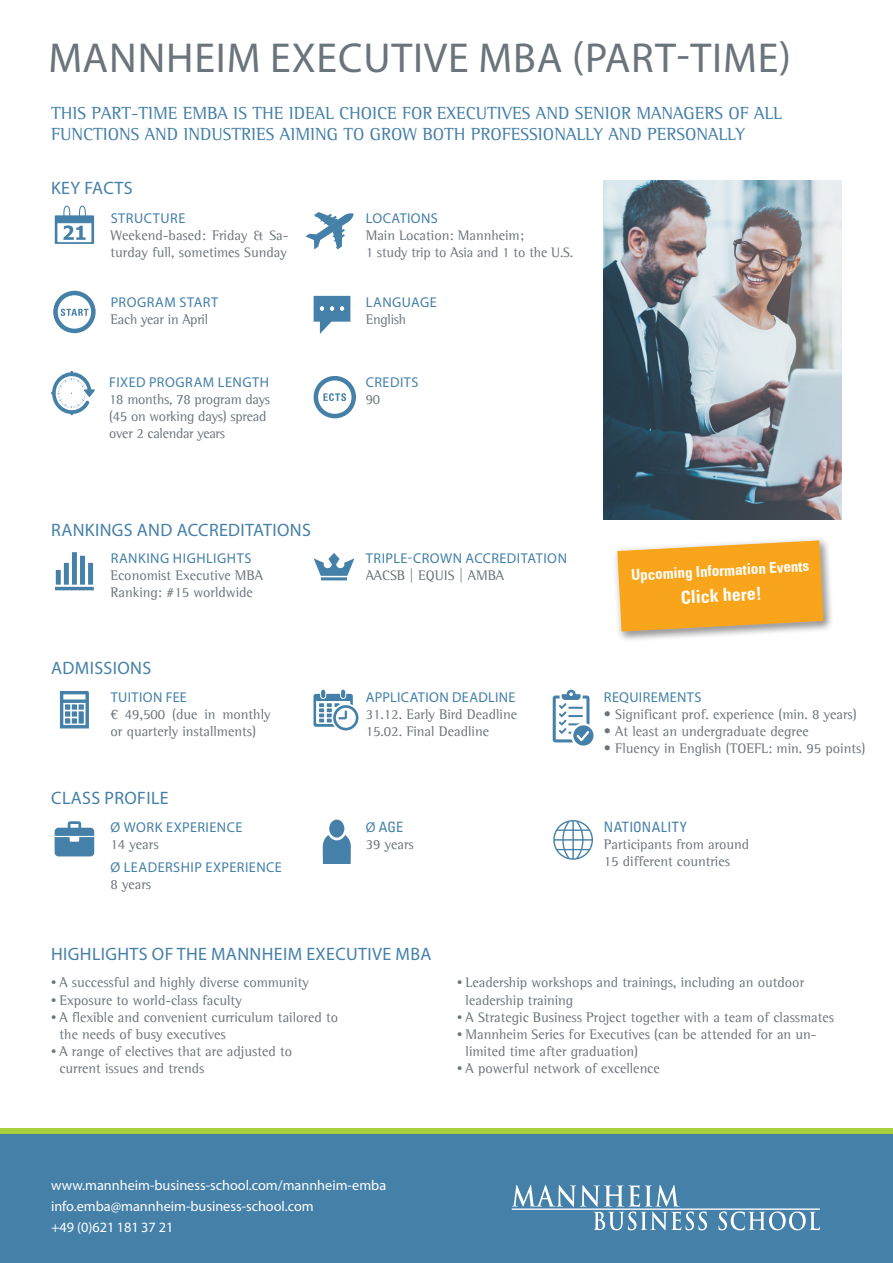
<style>
.page{position:relative;width:893px;height:1263px;background:#fff}
.page>*{position:absolute;margin:0;border:0;box-sizing:border-box;transform-origin:0 0}
.RZ_Headline_Titel{font:42px "Myriad Pro";letter-spacing:.02em;color:#6a747b}
.RZ_Subhead_12pt_blau{font:18px/21px "Agfa Rotis Semi Serif";color:#4580a8}
.RZ_Subhead_12pt_blau-2{font:18px "Myriad Pro";letter-spacing:.02em;color:#4580a8}
.RZ_Copy_Rotis_9_5_gr{font:700 condensed 18px "Univers LT Std";color:#fff}
.RZ_Copy_Rotis_9_5_gr-2{font:700 condensed 15px "Univers LT Std";color:#fff}
.RZ_Copy_Rotis_9_5_gr-3{font:14.25px/17.1px "Agfa Rotis Semi Serif";color:#6a747b}
.Copy_grey{font:14.25px/17.1px "Agfa Rotis Semi Serif";color:#6a747b}
._04_Subhead_innen{font:14.25px "Myriad Pro";letter-spacing:.03em;color:#4580a8}
.t1{font:14.25px "Myriad Pro";color:#fff}
.Copy_grey-2{font:14.25px "Myriad Pro";letter-spacing:.03em;color:#4580a8}
._04_Subhead_innen-2{font:condensed 14.25px "Univers LT Std";letter-spacing:.025em;color:#4580a8}
.s1{font-family:"Myriad Pro";font-stretch:normal}
.s2{font-size:10.5px}
</style>
<div class="page">
<div style="left:0;top:1133px;width:893px;height:130px;background:#4580a8"></div>
<div style="left:0;top:1128px;width:893px;height:5px;background:#a6ce39"></div>
<hr style="left:512px;top:1208px;width:308px;height:2px;background:#fff">
<svg style="left:512px;top:1185px;width:195px;height:45px"></svg>
<svg style="left:718px;top:1211px;width:102px;height:19px"></svg>
<img style="left:604px;top:181px;width:238px;height:338px">
<svg style="left:55px;top:821px;width:39px;height:35px"></svg>
<svg style="left:55px;top:206px;width:39px;height:38px"></svg>
<svg style="left:305px;top:212px;width:49px;height:37px"></svg>
<svg style="left:553px;top:820px;width:40px;height:40px"></svg>
<svg style="left:53px;top:291px;width:43px;height:42px"></svg>
<svg style="left:51px;top:371px;width:44px;height:44px"></svg>
<svg style="left:55px;top:552px;width:39px;height:38px"></svg>
<svg style="left:314px;top:553px;width:40px;height:27px"></svg>
<svg style="left:313px;top:690px;width:45px;height:40px"></svg>
<svg style="left:553px;top:690px;width:40px;height:55px"></svg>
<svg style="left:60px;top:691px;width:29px;height:37px"></svg>
<svg style="left:323px;top:835px;width:28px;height:29px"></svg>
<div style="left:329px;top:819px;width:15px;height:18px;background:#4580a8;border-radius:50%"></div>
<svg style="left:314px;top:296px;width:36px;height:38px"></svg>
<svg style="left:314px;top:376px;width:42px;height:42px"></svg>
<svg style="left:615px;top:538px;width:217px;height:102px;background:#f3b550"></svg>
<p class="RZ_Headline_Titel" style="left:48px;top:32px;width:744px">MANNHEIM EXECUTIVE MBA (PART-TIME)</p>
<p class="RZ_Subhead_12pt_blau" style="left:51px;top:102px;width:732px">THIS PART-TIME EMBA IS THE IDEAL CHOICE FOR EXECUTIVES AND SENIOR MANAGERS OF ALL<br>FUNCTIONS AND INDUSTRIES AIMING TO GROW BOTH PROFESSIONALLY AND PERSONALLY</p>
<p class="RZ_Subhead_12pt_blau-2" style="left:51px;top:177px;width:83px">KEY FACTS</p>
<p class="_04_Subhead_innen" style="left:111px;top:209px;width:76px">STRUCTURE</p>
<p class="RZ_Copy_Rotis_9_5_gr-3" style="left:111px;top:226px;width:180px">Weekend-based: Friday &amp; Sa&shy;turday full, sometimes Sunday</p>
<p class="_04_Subhead_innen" style="left:111px;top:293px;width:109px">PROGRAM START</p>
<p class="RZ_Copy_Rotis_9_5_gr-3" style="left:111px;top:311px;width:99px">Each year in April</p>
<p class="_04_Subhead_innen" style="left:109px;top:373px;width:161px">FIXED PROGRAM LENGTH</p>
<p class="RZ_Copy_Rotis_9_5_gr-3" style="left:109px;top:390px;width:162px">18 months, 78 program days (45 on working days) spread over 2 calendar years</p>
<p class="RZ_Subhead_12pt_blau-2" style="left:51px;top:519px;width:261px">RANKINGS AND ACCREDITATIONS</p>
<p class="_04_Subhead_innen" style="left:111px;top:549px;width:142px">RANKING HIGHLIGHTS</p>
<p class="RZ_Copy_Rotis_9_5_gr-3" style="left:111px;top:567px;width:154px">Economist Executive MBA<br>Ranking: #15 worldwide</p>
<p class="RZ_Subhead_12pt_blau-2" style="left:51px;top:657px;width:102px">ADMISSIONS</p>
<p class="_04_Subhead_innen" style="left:111px;top:688px;width:78px">TUITION FEE</p>
<p class="Copy_grey" style="left:111px;top:705px;width:161px">€ 49,500 (due in monthly or quarterly installments)</p>
<p class="RZ_Subhead_12pt_blau-2" style="left:51px;top:787px;width:119px">CLASS PROFILE</p>
<p class="Copy_grey-2" style="left:111px;top:818px;width:133px">Ø WORK EXPERIENCE</p>
<p class="Copy_grey" style="left:111px;top:836px;width:50px">14 years</p>
<p class="Copy_grey-2" style="left:111px;top:859px;width:173px">Ø LEADERSHIP EXPERIENCE</p>
<p class="Copy_grey" style="left:111px;top:876px;width:42px">8 years</p>
<p class="_04_Subhead_innen" style="left:366px;top:209px;width:74px">LOCATIONS</p>
<p class="Copy_grey" style="left:366px;top:226px;width:209px">Main Location: Mannheim;<br>1 study trip to Asia and 1 to the U.S.</p>
<p class="_04_Subhead_innen" style="left:366px;top:293px;width:72px">LANGUAGE</p>
<p class="RZ_Copy_Rotis_9_5_gr-3" style="left:366px;top:310px;width:42px">English</p>
<p class="_04_Subhead_innen" style="left:366px;top:373px;width:54px">CREDITS</p>
<p class="RZ_Copy_Rotis_9_5_gr-3" style="left:366px;top:390px;width:16px">90</p>
<p class="_04_Subhead_innen" style="left:366px;top:549px;width:203px">TRIPLE-CROWN ACCREDITATION</p>
<p class="RZ_Copy_Rotis_9_5_gr-3" style="left:366px;top:567px;width:140px">AACSB | EQUIS | AMBA</p>
<p class="_04_Subhead_innen" style="left:366px;top:688px;width:151px">APPLICATION DEADLINE</p>
<p class="Copy_grey" style="left:366px;top:705px;width:153px">31.12. Early Bird Deadline</p>
<p class="Copy_grey" style="left:366px;top:722px;width:125px">15.02. Final Deadline</p>
<p class="_04_Subhead_innen-2" style="left:366px;top:818px;width:39px"><span class="s1">Ø</span> AGE</p>
<p class="RZ_Copy_Rotis_9_5_gr-3" style="left:366px;top:836px;width:50px">39 years</p>
<p class="RZ_Copy_Rotis_9_5_gr-2" style="left:631px;top:566px;width:180px;rotate:-3deg">Upcoming Information Events</p>
<p class="RZ_Copy_Rotis_9_5_gr" style="left:680px;top:586px;width:83px;rotate:-3deg">Click here!</p>
<p class="_04_Subhead_innen" style="left:604px;top:688px;width:99px">REQUIREMENTS</p>
<p class="Copy_grey" style="left:604px;top:705px;width:254px">• Significant prof. experience (min. 8 years)</p>
<p class="Copy_grey" style="left:604px;top:722px;width:206px">• At least an undergraduate degree</p>
<p class="Copy_grey" style="left:604px;top:740px;width:263px">• Fluency in English (TOEFL: min. 95 points)</p>
<p class="_04_Subhead_innen-2" style="left:604px;top:817px;width:85px">NATIONALITY</p>
<p class="RZ_Copy_Rotis_9_5_gr-3" style="left:604px;top:835px;width:147px">Participants from around<br>15 different countries</p>
<p class="RZ_Subhead_12pt_blau-2" style="left:51px;top:942px;width:382px">HIGHLIGHTS OF THE MANNHEIM EXECUTIVE MBA</p>
<p class="RZ_Copy_Rotis_9_5_gr-3" style="left:51px;top:974px;width:259px"><span class="s2">•</span> A successful and highly diverse community</p>
<p class="RZ_Copy_Rotis_9_5_gr-3" style="left:51px;top:991px;width:192px"><span class="s2">•</span> Exposure to world-class faculty</p>
<p class="RZ_Copy_Rotis_9_5_gr-3" style="left:60px;top:1008px;width:280px;text-indent:-9px"><span class="s2">•</span> A flexible and convenient curriculum tailored to the needs of busy executives</p>
<p class="RZ_Copy_Rotis_9_5_gr-3" style="left:60px;top:1042px;width:234px;text-indent:-9px"><span class="s2">•</span> A range of electives that are adjusted to current issues and trends</p>
<p class="RZ_Copy_Rotis_9_5_gr-3" style="left:466px;top:974px;width:340px;text-indent:-9px"><span class="s2">•</span> Leadership workshops and trainings, including an outdoor leadership training</p>
<p class="RZ_Copy_Rotis_9_5_gr-3" style="left:457px;top:1008px;width:379px"><span class="s2">•</span> A Strategic Business Project together with a team of classmates</p>
<p class="RZ_Copy_Rotis_9_5_gr-3" style="left:466px;top:1025px;width:352px;text-indent:-9px"><span class="s2">•</span> Mannheim Series for Executives (can be attended for an un&shy;limited time after graduation)</p>
<p class="RZ_Copy_Rotis_9_5_gr-3" style="left:457px;top:1059px;width:204px"><span class="s2">•</span> A powerful network of excellence</p>
<p class="t1" style="left:51px;top:1176px;width:337px">www.mannheim-business-school.com/mannheim-emba</p>
<p class="t1" style="left:51px;top:1197px;width:264px">info.emba@mannheim-business-school.com</p>
<p class="t1" style="left:51px;top:1218px;width:124px">+49 (0)621 181 37 21</p>
</div>
